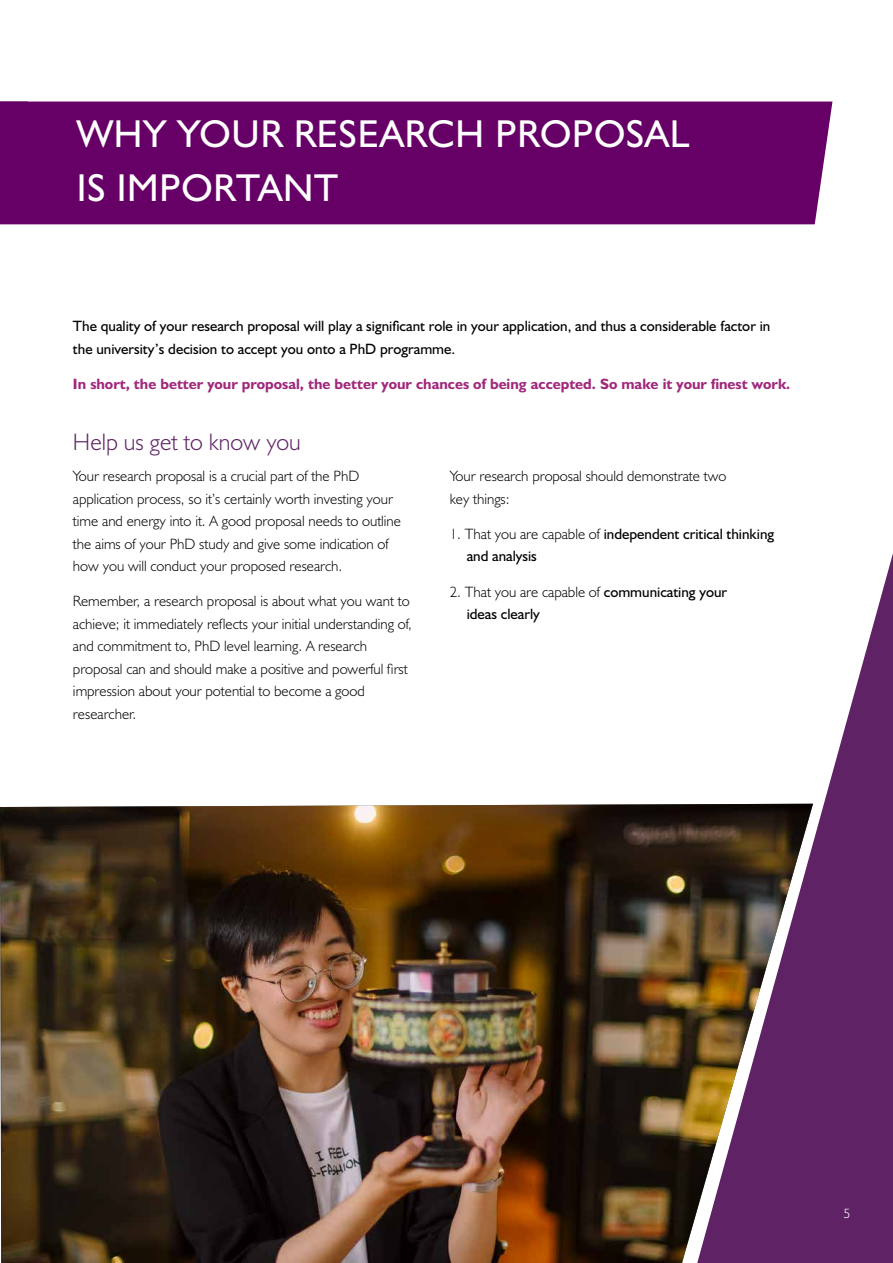
<style>
.page{position:relative;width:893px;height:1263px;background:#fff}
.page>*{position:absolute;margin:0;border:0;box-sizing:border-box;transform-origin:0 0}
.t1{font:39px/54px "Humanist 521 BT";letter-spacing:.02em;color:#fff}
.t2{font:300 24px "Humanist 521 BT";color:#5f2264}
.t3{font:300 15px/22.5px "Humanist 521 BT";color:#000}
.t4{font:15px/22.5px "Humanist 521 BT";color:#000}
.t5{font:700 15px "Humanist 521 BT";color:#a1277b}
.t6{font:300 13.5px "Humanist 521 BT";color:#fff}
.s1{font-weight:300}
</style>
<div class="page">
<svg style="left:752px;top:553px;width:141px;height:710px;fill:#5f2264"></svg>
<div style="left:0;top:102px;width:832px;height:122px;background:#606"></div>
<img style="left:0;top:804px;width:813px;height:459px">
<h1 class="t1" style="left:77px;top:106px;width:614px">WHY YOUR RESEARCH PROPOSAL<br>IS IMPORTANT</h1>
<p class="t4" style="left:73px;top:314px;width:699px">The quality of your research proposal will play a significant role in your application, and thus a considerable factor in the university’s decision to accept you onto a PhD programme.</p>
<p class="t5" style="left:73px;top:374px;width:719px">In short, the better your proposal, the better your chances of being accepted. So make it your finest work.</p>
<h2 class="t2" style="left:73px;top:427px;width:229px">Help us get to know you</h2>
<p class="t3" style="left:73px;top:464px;width:330px">Your research proposal is a crucial part of the PhD application process, so it’s certainly worth investing your time and energy into it. A good proposal needs to outline the aims of your PhD study and give some indication of how you will conduct your proposed research.</p>
<p class="t3" style="left:73px;top:590px;width:341px">Remember, a research proposal is about what you want to achieve; it immediately reflects your initial understanding of, and commitment to, PhD level learning. A research proposal can and should make a positive and powerful first impression about your potential to become a good researcher.</p>
<p class="t3" style="left:450px;top:464px;width:278px">Your research proposal should demonstrate two key things:</p>
<p class="t4" style="left:467px;top:522px;width:309px;text-indent:-17px"><span class="s1">1. That you are capable of</span> independent critical thinking and analysis</p>
<p class="t4" style="left:467px;top:580px;width:262px;text-indent:-17px"><span class="s1">2. That you are capable of</span> communicating your ideas clearly</p>
<p class="t6" style="left:844px;top:1205px;width:8px">5</p>
</div>
